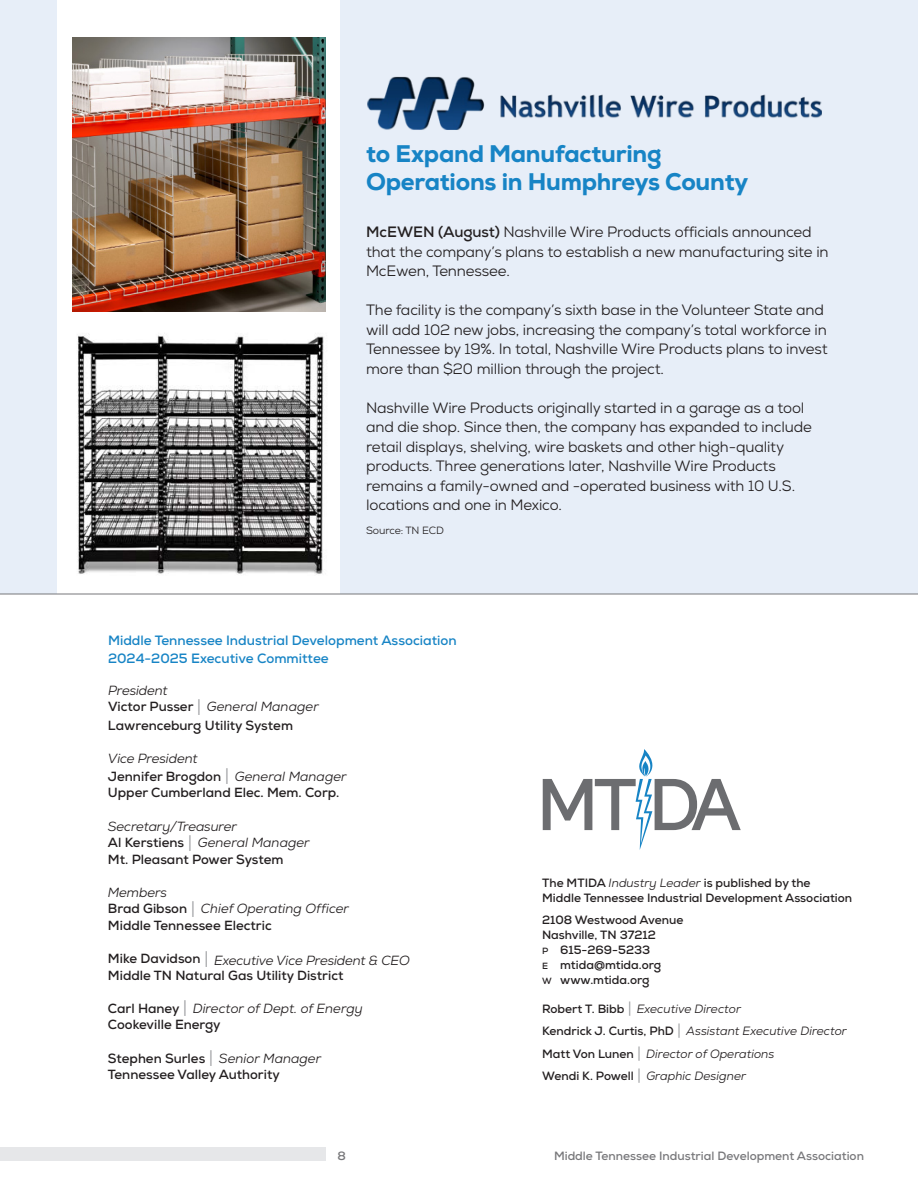
<style>
.page{position:relative;width:918px;height:1188px;background:#fff}
.page>*{position:absolute;margin:0;border:0;box-sizing:border-box;transform-origin:0 0}
.t1{font:800 24px/28.5px "Nexa";letter-spacing:-.01em;color:#1784c5}
.t2{font:15px/19.5px "Nexa";letter-spacing:-.01em;color:#231f20}
.t3{font:700 13.5px "Nexa";color:#1784c5}
.t4{font:700 13.2px "Nexa";color:#231f20}
.t5{font:italic 13.2px "Nexa";letter-spacing:-.01em;color:#231f20}
.t6{font:700 12px "Nexa";color:#231f20}
.t7{font:italic 12px "Nexa";color:#231f20}
.t8{font:700 12px "Nexa";color:#77777a}
.t9{font:10.5px "Nexa";letter-spacing:-.01em;color:#231f20}
.s1{font-weight:700}
.s2{font-weight:700;font-style:normal}
.s3{font-family:"Rutan";font-weight:300;font-style:normal;font-size:19.8px;color:#939598}
.s4{font-family:"Rutan";font-weight:300;font-size:19.8px;color:#939598}
.s5{font-weight:400;font-style:italic}
.s6{font-size:9px}
.s7{font-family:"Rutan";font-weight:300;font-style:normal;font-size:17.85px;color:#939598}
</style>
<div class="page">
<div style="left:0;top:1148px;width:325px;height:13px;background:#e6e7e9"></div>
<div style="left:0;top:0;width:918px;height:594px;background:#e7eef8"></div>
<svg style="left:543px;top:749px;width:198px;height:101px"></svg>
<div style="left:57px;top:0;width:283px;height:594px;background:#fff"></div>
<img style="left:77px;top:335px;width:247px;height:239px">
<img style="left:73px;top:37px;width:253px;height:274px">
<img style="left:367px;top:76px;width:455px;height:54px">
<hr style="left:0;top:594px;width:918px;height:1px;background:#77777a">
<p class="t1" style="left:366px;top:140px;width:384px">to Expand Manufacturing<br>Operations in Humphreys County</p>
<p class="t2" style="left:366px;top:223px;width:464px"><span class="s1">McEWEN (August)</span> Nashville Wire Products officials announced that the company’s plans to establish a new manufacturing site in<br>McEwen, Tennessee.</p>
<p class="t2" style="left:366px;top:301px;width:463px">The facility is the company’s sixth base in the Volunteer State and will add 102 new jobs, increasing the company’s total workforce in Tennessee by 19%. In total, Nashville Wire Products plans to invest more than $20 million through the project.</p>
<p class="t2" style="left:366px;top:398px;width:447px">Nashville Wire Products originally started in a garage as a tool and die shop. Since then, the company has expanded to include retail displays, shelving, wire baskets and other high-quality products. Three generations later, Nashville Wire Products remains a family-owned and -operated business with 10 U.S. locations and one in Mexico.</p>
<p class="t9" style="left:366px;top:524px;width:79px">Source: TN ECD</p>
<p class="t3" style="left:108px;top:632px;width:350px">Middle Tennessee Industrial Development Association</p>
<p class="t3" style="left:108px;top:650px;width:222px">2024-2025 Executive Committee</p>
<p class="t5" style="left:108px;top:682px;width:61px">President</p>
<p class="t5" style="left:108px;top:698px;width:212px"><span class="s2">Victor Pusser</span> <span class="s3">|</span> General Manager</p>
<p class="t4" style="left:108px;top:717px;width:187px">Lawrenceburg Utility System</p>
<p class="t5" style="left:108px;top:750px;width:91px">Vice President</p>
<p class="t4" style="left:108px;top:768px;width:240px">Jennifer Brogdon <span class="s4">|</span> <span class="s5">General Manager</span></p>
<p class="t4" style="left:108px;top:784px;width:233px">Upper Cumberland Elec. Mem. Corp.</p>
<p class="t5" style="left:108px;top:818px;width:130px">Secretary/Treasurer</p>
<p class="t5" style="left:108px;top:834px;width:203px"><span class="s2">Al Kerstiens</span> <span class="s3">|</span> General Manager</p>
<p class="t4" style="left:108px;top:851px;width:177px">Mt. Pleasant Power System</p>
<p class="t5" style="left:108px;top:884px;width:61px">Members</p>
<p class="t5" style="left:108px;top:901px;width:243px"><span class="s2">Brad Gibson</span> <span class="s3">|</span> Chief Operating Officer</p>
<p class="t4" style="left:108px;top:917px;width:165px">Middle Tennessee Electric</p>
<p class="t5" style="left:108px;top:952px;width:303px"><span class="s2">Mike Davidson</span> <span class="s3">|</span> Executive Vice President &amp; CEO</p>
<p class="t4" style="left:108px;top:967px;width:237px">Middle TN Natural Gas Utility District</p>
<p class="t5" style="left:108px;top:1000px;width:256px"><span class="s2">Carl Haney</span> <span class="s3">|</span> Director of Dept. of Energy</p>
<p class="t4" style="left:108px;top:1016px;width:114px">Cookeville Energy</p>
<p class="t4" style="left:108px;top:1050px;width:215px">Stephen Surles <span class="s4">|</span> <span class="s5">Senior Manager</span></p>
<p class="t4" style="left:108px;top:1066px;width:173px">Tennessee Valley Authority</p>
<p class="t6" style="left:542px;top:875px;width:270px">The MTIDA <span class="s5">Industry Leader</span> is published by the</p>
<p class="t6" style="left:542px;top:890px;width:311px">Middle Tennessee Industrial Development Association</p>
<p class="t6" style="left:542px;top:912px;width:143px">2108 Westwood Avenue</p>
<p class="t6" style="left:542px;top:927px;width:115px">Nashville, TN 37212</p>
<p class="t6" style="left:542px;top:942px;width:110px"><span class="s6">P</span> 615-269-5233</p>
<p class="t6" style="left:542px;top:957px;width:121px"><span class="s6">E</span> mtida@mtida.org</p>
<p class="t6" style="left:542px;top:972px;width:109px"><span class="s6">W</span> www.mtida.org</p>
<p class="t7" style="left:542px;top:1001px;width:200px"><span class="s2">Robert T. Bibb</span> <span class="s7">|</span> Executive Director</p>
<p class="t7" style="left:542px;top:1023px;width:306px"><span class="s2">Kendrick J. Curtis, PhD</span> <span class="s7">|</span> Assistant Executive Director</p>
<p class="t7" style="left:542px;top:1046px;width:234px"><span class="s2">Matt Von Lunen</span> <span class="s7">|</span> Director of Operations</p>
<p class="t7" style="left:542px;top:1068px;width:205px"><span class="s2">Wendi K. Powell</span> <span class="s7">|</span> Graphic Designer</p>
<p class="t8" style="left:338px;top:1148px;width:10px">8</p>
<p class="t8" style="left:554px;top:1148px;width:311px">Middle Tennessee Industrial Development Association</p>
</div>
